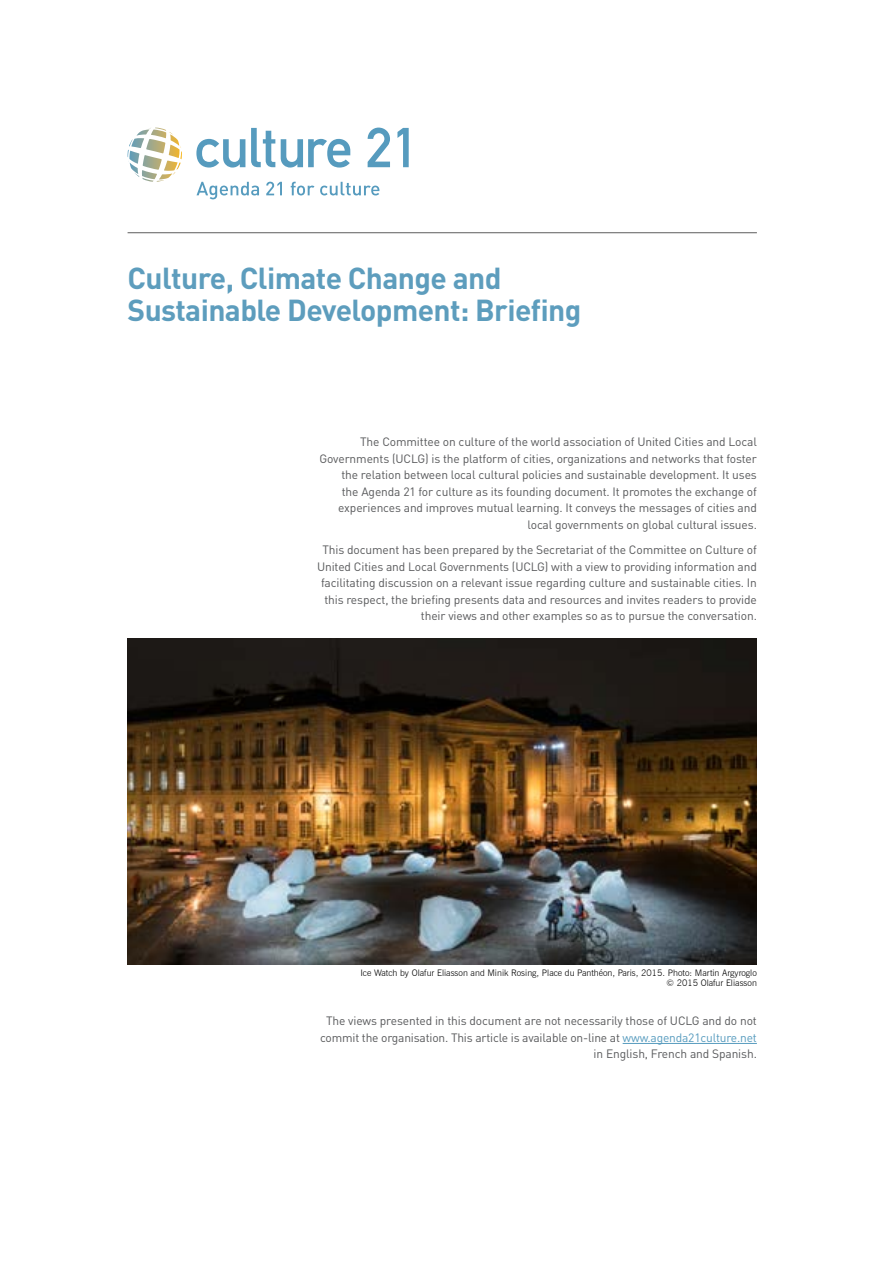
<style>
.page{position:relative;width:893px;height:1263px;background:#fff}
.page>*{position:absolute;margin:0;border:0;box-sizing:border-box;transform-origin:0 0}
.t1{font:700 30px/31.5px "DIN Pro";letter-spacing:-.02em;color:#5d9dbd}
.t2{font:12px/16.5px "DIN Pro";letter-spacing:-.01em;color:#58595b;text-align:right}
.t3{font:300 9px/10.8px "News Gothic BT";color:#000;text-align:right}
.s1{color:#569bbe}
</style>
<div class="page">
<svg style="left:196px;top:182px;width:183px;height:17px"></svg>
<svg style="left:196px;top:128px;width:213px;height:40px"></svg>
<svg style="left:127px;top:128px;width:54px;height:33px"></svg>
<hr style="left:128px;top:232px;width:629px;height:1px;background:#000">
<hr style="left:623px;top:1043px;width:134px;height:1px;background:#569bbe">
<img style="left:128px;top:638px;width:629px;height:326px">
<h1 class="t1" style="left:128px;top:261px;width:455px">Culture, Climate Change and<br>Sustainable Development: Briefing</h1>
<p class="t2" style="left:319px;top:433px;width:439px">The Committee on culture of the world association of United Cities and Local Governments (UCLG) is the platform of cities, organizations and networks that foster the relation between local cultural policies and sustainable development. It uses<br>the Agenda 21 for culture as its founding document. It promotes the exchange of experiences and improves mutual learning. It conveys the messages of cities and local governments on global cultural issues.</p>
<p class="t2" style="left:317px;top:541px;width:441px">This document has been prepared by the Secretariat of the Committee on Culture of United Cities and Local Governments (UCLG) with a view to providing information and facilitating discussion on a relevant issue regarding culture and sustainable cities. In this respect, the briefing presents data and resources and invites readers to provide their views and other examples so as to pursue the conversation.</p>
<p class="t3" style="left:360px;top:967px;width:398px">Ice Watch by Olafur Eliasson and Minik Rosing, Place du Panthéon, Paris, 2015. Photo: Martin Argyroglo © 2015 Olafur Eliasson</p>
<p class="t2" style="left:320px;top:1012px;width:438px">The views presented in this document are not necessarily those of UCLG and do not commit the organisation. This article is available on-line at <span class="s1">www.agenda21culture.net </span>in English, French and Spanish.</p>
</div>
